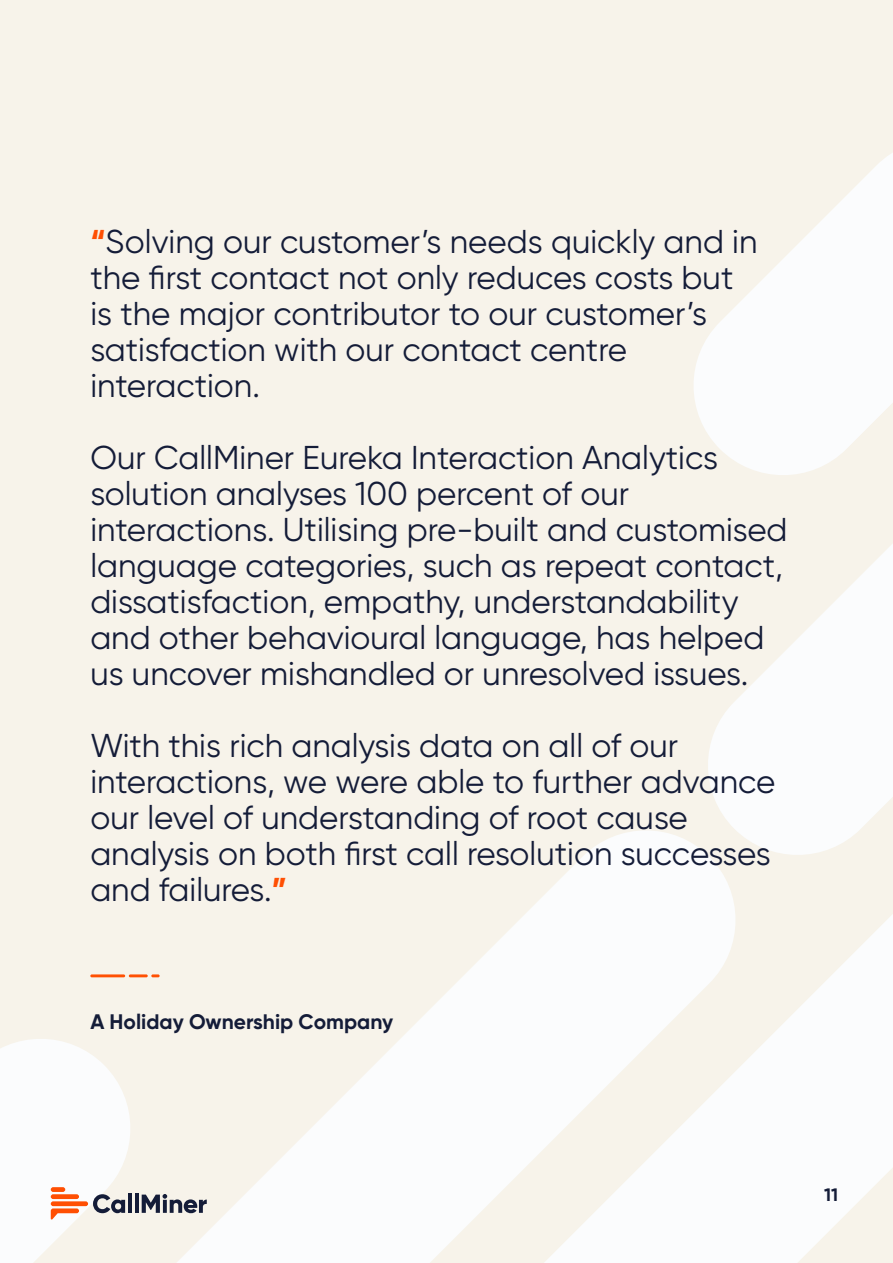
<style>
.page{position:relative;width:893px;height:1263px;background:#f7f3ea}
.page>*{position:absolute;margin:0;border:0;box-sizing:border-box;transform-origin:0 0}
.Quotes{font:33px/36px "Gilroy";color:#141c38}
.t1{font:700 21px "Gilroy";color:#141c38}
.t2{font:700 18px "Gilroy";color:#141c38}
.s1{font-weight:700;color:#ff4f03}
</style>
<div class="page">
<svg style="left:694px;top:153px;width:199px;height:322px;fill:#fbfcfd"></svg>
<svg style="left:708px;top:544px;width:185px;height:288px;fill:#fbfcfd"></svg>
<svg style="left:91px;top:822px;width:653px;height:441px"></svg>
<svg style="left:442px;top:832px;width:451px;height:431px;fill:#fbfcfd"></svg>
<hr style="left:90px;top:974px;width:35px;height:3px;background:#ff5003">
<hr style="left:129px;top:974px;width:19px;height:3px;background:#ff5003">
<svg style="left:151px;top:974px;width:9px;height:3px"></svg>
<svg style="left:0;top:1030px;width:207px;height:233px"></svg>
<p class="Quotes" style="left:90px;top:223px;width:669px"><span class="s1">“</span>Solving our customer’s needs quickly and in the first contact not only reduces costs but is the major contributor to our customer’s satisfaction with our contact centre interaction.</p>
<p class="Quotes" style="left:90px;top:439px;width:699px">Our CallMiner Eureka Interaction Analytics solution analyses 100 percent of our interactions. Utilising pre-built and customised language categories, such as repeat contact, dissatisfaction, empathy, understandability and other behavioural language, has helped us uncover mishandled or unresolved issues.</p>
<p class="Quotes" style="left:90px;top:727px;width:687px">With this rich analysis data on all of our interactions, we were able to further advance our level of understanding of root cause analysis on both first call resolution successes and failures.<span class="s1">”</span></p>
<p class="t1" style="left:90px;top:1008px;width:304px">A Holiday Ownership Company</p>
<p class="t2" style="left:824px;top:1184px;width:15px">11</p>
</div>
